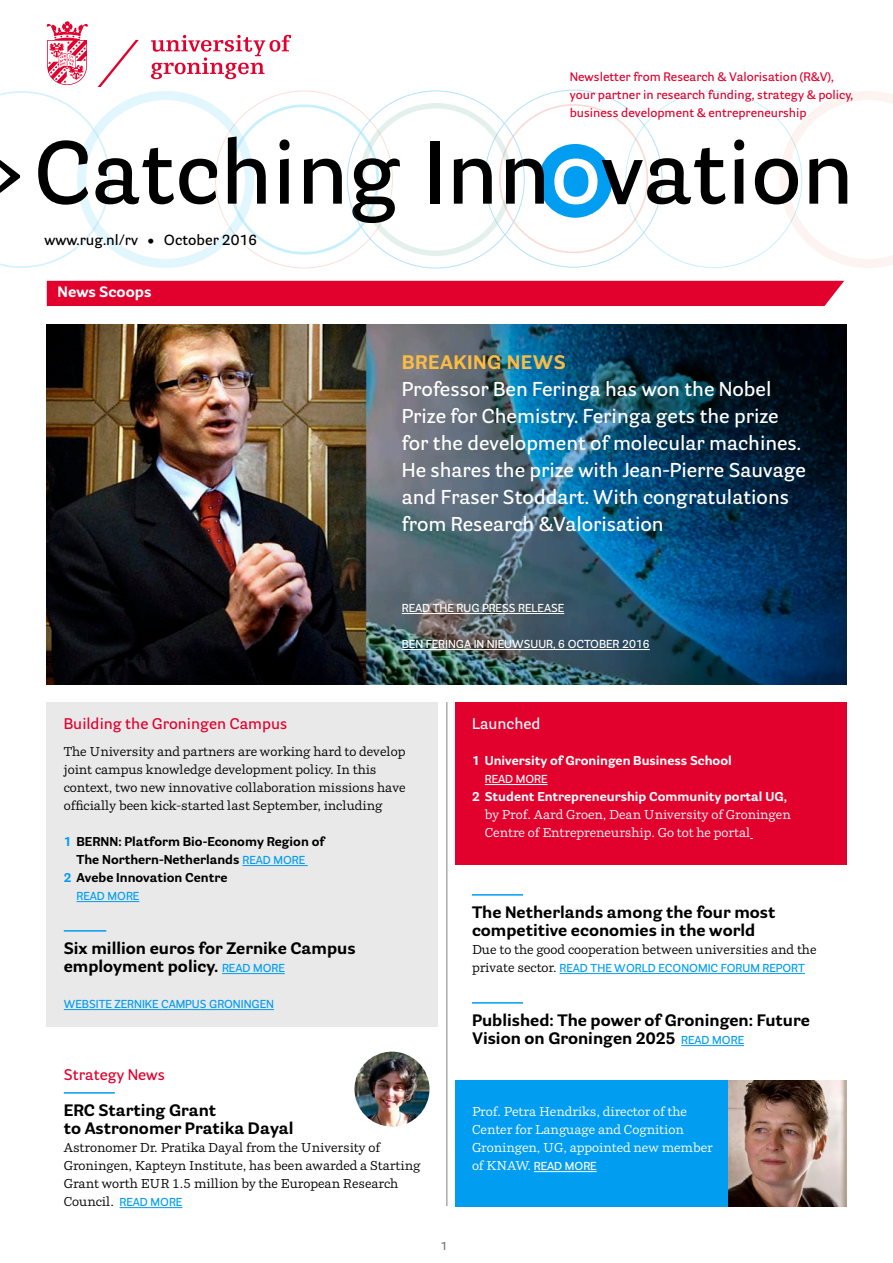
<style>
.page{position:relative;width:893px;height:1263px;background:#fff}
.page>*{position:absolute;margin:0;border:0;box-sizing:border-box;transform-origin:0 0}
.t1{font:600 86.55px "Parry Grotesque";color:#000}
.t2{font:600 19.5px/27px "Parry Grotesque";color:#fff}
.t3{font:700 19.5px "Parry Grotesque";letter-spacing:.025em;color:#fabc43}
.platte_tekst{font:700 16.5px/18px "Parry Grotesque";color:#000}
.platte_tekst-2{font:600 15px "Parry Grotesque";color:#e2002d}
.t4{font:700 15px "Parry Grotesque";color:#fff}
.platte_tekst-3{font:600 15px "Parry Grotesque";color:#fff}
.t5{font:600 14.25px "Parry Grotesque";color:#000}
.platte_tekst-4{font:12.75px/18px "Parry";color:#000}
.platte_tekst-5{font:12.75px/18px "Parry";color:#fff}
.platte_tekst-6{font:700 12.75px/18px "Parry Grotesque";color:#000;text-align:center}
.platte_tekst-7{font:700 12.75px "Parry Grotesque";color:#fff}
.t6{font:600 12px "Parry Grotesque";color:#e2002d}
.platte_tekst-8{font:600 11.25px "Parry Grotesque";color:#009df1}
.platte_tekst-9{font:600 11.25px "Parry Grotesque";color:#fff}
.t7{font:600 11.25px "Parry Grotesque";color:#707072}
.s1{color:#fff}
.s2{color:#009df1}
.s3{font-weight:600;font-size:11.25px;color:#009df1}
.s4{font-family:"Parry Grotesque";font-weight:600;font-size:11.25px;color:#009df1}
.s5{font-family:"Parry Grotesque";font-weight:700}
.s6{font-family:"Parry";font-weight:400;font-size:12.75px;color:#000}
.s7{font-family:"Parry";font-weight:400;font-size:12.75px}
</style>
<div class="page">
<div style="left:538px;top:144px;width:74px;height:74px;background:#009df1;border-radius:50%"></div>
<svg style="left:151px;top:35px;width:140px;height:44px"></svg>
<svg style="left:780px;top:91px;width:113px;height:177px"></svg>
<div style="left:359px;top:103px;width:153px;height:153px;border:5px solid #a2cfc1;border-radius:50%"></div>
<div style="left:229px;top:104px;width:150px;height:151px;border:3px solid #43cef9;border-radius:50%"></div>
<div style="left:77px;top:91px;width:177px;height:177px;border:9px solid #9ce2fb;border-radius:50%"></div>
<svg style="left:0;top:21px;width:139px;height:247px"></svg>
<div style="left:47px;top:281px;width:797px;height:25px;background:#e2002d"></div>
<hr style="left:446px;top:702px;width:1px;height:504px;background:#868789">
<img style="left:727px;top:1080px;width:119px;height:126px">
<div style="left:455px;top:1080px;width:272px;height:126px;background:#009df1"></div>
<div style="left:47px;top:702px;width:391px;height:324px;background:#e9e9ea"></div>
<hr style="left:242px;top:865px;width:66px;height:1px;background:#009df1">
<hr style="left:77px;top:901px;width:62px;height:1px;background:#009df1">
<hr style="left:64px;top:930px;width:42px;height:2px;background:#009df1">
<hr style="left:222px;top:973px;width:63px;height:1px;background:#009df1">
<hr style="left:64px;top:1009px;width:210px;height:1px;background:#009df1">
<hr style="left:534px;top:1171px;width:63px;height:1px;background:#fff">
<div style="left:455px;top:702px;width:391px;height:162px;background:#e2002d"></div>
<img style="left:47px;top:324px;width:799px;height:360px">
<hr style="left:485px;top:784px;width:63px;height:1px;background:#fff">
<hr style="left:64px;top:1092px;width:51px;height:2px;background:#009df1">
<hr style="left:120px;top:1207px;width:62px;height:1px;background:#009df1">
<img style="left:354px;top:1051px;width:75px;height:76px;border-radius:38px">
<hr style="left:472px;top:894px;width:51px;height:2px;background:#009df1">
<hr style="left:560px;top:973px;width:245px;height:1px;background:#009df1">
<hr style="left:472px;top:1002px;width:51px;height:2px;background:#009df1">
<hr style="left:681px;top:1045px;width:63px;height:1px;background:#009df1">
<hr style="left:402px;top:613px;width:162px;height:1px;background:#fff">
<hr style="left:402px;top:649px;width:248px;height:1px;background:#fff">
<p class="t1" style="left:-9px;top:115px;width:31px">›</p>
<p class="t6" style="left:570px;top:69px;width:265px">Newsletter from Research &amp; Valorisation (R&amp;V),</p>
<p class="t6" style="left:570px;top:87px;width:285px">your partner in research funding, strategy &amp; policy,</p>
<p class="t6" style="left:570px;top:105px;width:238px">business development &amp; entrepreneurship</p>
<p class="t1" style="left:33px;top:118px;width:822px">Catching Inn<span class="s1">o</span>vation</p>
<p class="t5" style="left:44px;top:230px;width:214px">www.rug.nl/rv • October 2016</p>
<p class="t4" style="left:58px;top:282px;width:95px">News Scoops</p>
<p class="t3" style="left:402px;top:349px;width:165px">BREAKING NEWS</p>
<p class="t2" style="left:402px;top:375px;width:406px">Professor Ben Feringa has won the Nobel Prize for Chemistry. Feringa gets the prize for the development of molecular machines.<br>He shares the prize with Jean-Pierre Sauvage and Fraser Stoddart. With congratulations from Research &amp;Valorisation</p>
<p class="platte_tekst-9" style="left:402px;top:601px;width:164px">READ THE RUG PRESS RELEASE</p>
<p class="platte_tekst-9" style="left:402px;top:637px;width:249px">BEN FERINGA IN NIEUWSUUR, 6 OCTOBER 2016</p>
<p class="platte_tekst-2" style="left:64px;top:714px;width:225px">Building the Groningen Campus</p>
<p class="platte_tekst-4" style="left:64px;top:742px;width:343px">The University and partners are working hard to develop joint campus knowledge development policy. In this context, two new innovative collaboration missions have officially been kick-started last September, including</p>
<p class="platte_tekst-6" style="left:64px;top:832px;width:262px"><span class="s2">1</span> BERNN: Platform Bio-Economy Region of<br>The Northern-Netherlands <span class="s3">READ MORE</span></p>
<p class="platte_tekst-6" style="left:64px;top:868px;width:165px"><span class="s2">2</span> Avebe Innovation Centre</p>
<p class="platte_tekst-8" style="left:77px;top:889px;width:64px">READ MORE</p>
<p class="platte_tekst" style="left:64px;top:939px;width:293px">Six million euros for Zernike Campus employment policy. <span class="s3">READ MORE</span></p>
<p class="platte_tekst-8" style="left:64px;top:997px;width:212px">WEBSITE ZERNIKE CAMPUS GRONINGEN</p>
<p class="platte_tekst-2" style="left:64px;top:1065px;width:103px">Strategy News</p>
<p class="platte_tekst" style="left:64px;top:1101px;width:231px">ERC Starting Grant<br>to Astronomer Pratika Dayal</p>
<p class="platte_tekst-4" style="left:64px;top:1138px;width:358px">Astronomer Dr. Pratika Dayal from the University of Groningen, Kapteyn Institute, has been awarded a Starting Grant worth EUR 1.5 million by the European Research Council. <span class="s4">READ MORE</span></p>
<p class="t7" style="left:441px;top:1239px;width:8px">1</p>
<p class="platte_tekst-3" style="left:472px;top:714px;width:70px">Launched</p>
<p class="platte_tekst-7" style="left:472px;top:752px;width:261px">1 University of Groningen Business School</p>
<p class="platte_tekst-9" style="left:485px;top:772px;width:64px">READ MORE</p>
<p class="platte_tekst-5" style="left:485px;top:787px;width:307px;text-indent:-13px"><span class="s5">2 Student Entrepreneurship Community portal UG, </span>by Prof. Aard Groen, Dean University of Groningen<br>Centre of Entrepreneurship. Go tot he portal</p>
<p class="platte_tekst" style="left:472px;top:903px;width:305px">The Netherlands among the four most competitive economies in the world</p>
<p class="platte_tekst-4" style="left:472px;top:940px;width:346px">Due to the good cooperation between universities and the</p>
<p class="platte_tekst-8" style="left:472px;top:961px;width:334px"><span class="s6">private sector.</span> READ THE WORLD ECONOMIC FORUM REPORT</p>
<p class="platte_tekst" style="left:472px;top:1011px;width:339px">Published: The power of Groningen: Future<br>Vision on Groningen 2025 <span class="s3">READ MORE</span></p>
<p class="platte_tekst-5" style="left:472px;top:1102px;width:242px">Prof. Petra Hendriks, director of the<br>Center for Language and Cognition<br>Groningen, UG, appointed new member</p>
<p class="platte_tekst-9" style="left:472px;top:1159px;width:126px"><span class="s7">of KNAW.</span> READ MORE</p>
</div>
